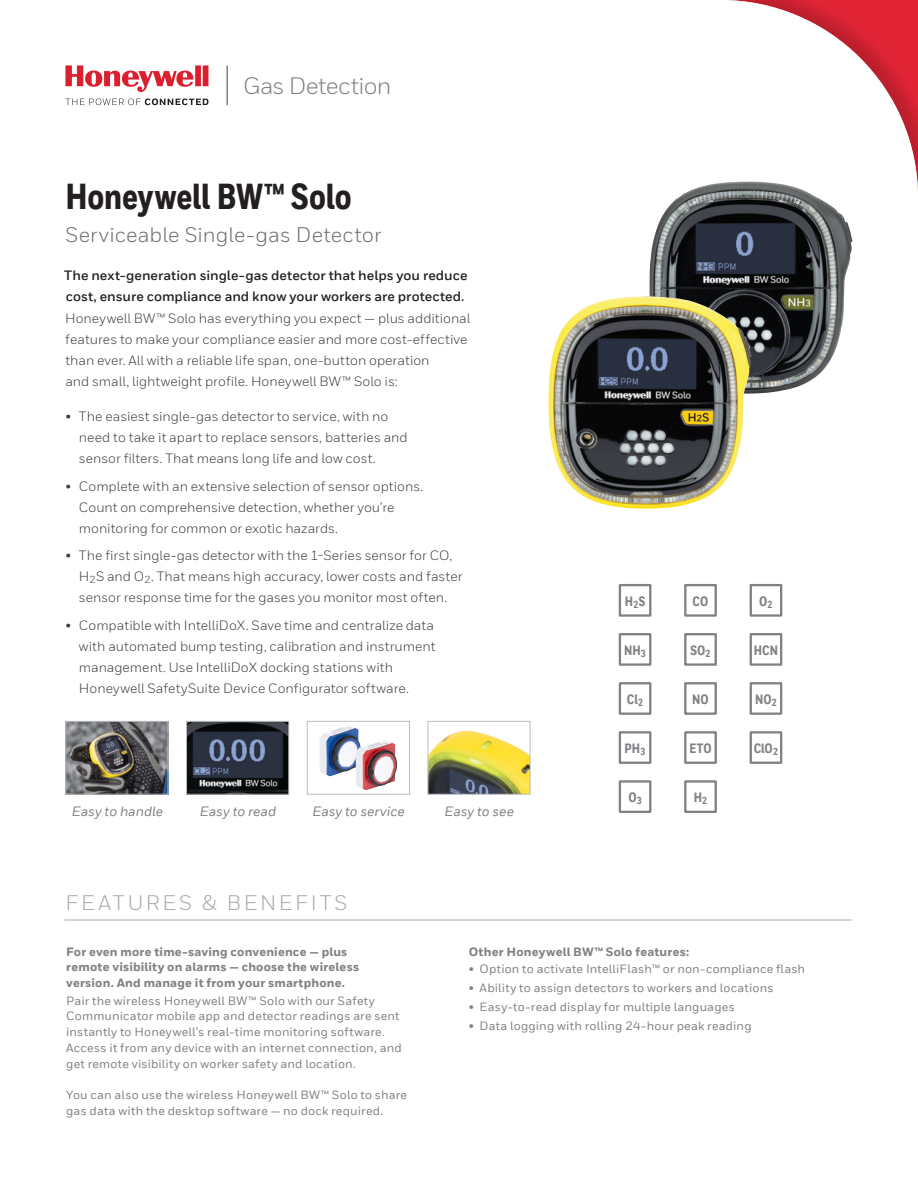
<style>
.page{position:relative;width:918px;height:1188px;background:#fff}
.page>*{position:absolute;margin:0;border:0;box-sizing:border-box;transform-origin:0 0}
.Datasheet__Title_1{font:800 36px "Honeywell Cond TT";letter-spacing:-.005em;color:#231f20}
.t1{font:23.7px "Honeywell Sans TT";letter-spacing:-.025em;color:#808285}
.Datasheet__Title_2_1{font:21px "Honeywell Sans TT";letter-spacing:.005em;color:#6c6d70}
.Datasheet__Sidebar_H{font:21px "Honeywell Sans TT";letter-spacing:.135em;color:#a8a9ad}
.Body__9_14_pt{font:13.5px/21px "Honeywell Sans TT";color:#3e3e3f}
.Body__Heading__9_14{font:700 13.5px/21px "Honeywell Sans TT";color:#231f20}
.Product_Caption{font:italic 500 13.5px "Honeywell Sans TT";color:#808285}
.Gas_List_Icons{font:800 13.5px "Honeywell Cond TT";letter-spacing:.005em;color:#808285}
.Datasheet__Sidebar_B{font:500 12px/15.8px "Honeywell Sans TT";letter-spacing:.015em;color:#808285}
.Datasheet__Sidebar_B-2{font:800 12px/15.8px "Honeywell Sans TT";letter-spacing:.015em;color:#808285}
</style>
<div class="page">
<svg style="left:65px;top:65px;width:143px;height:27px"></svg>
<svg style="left:65px;top:98px;width:143px;height:7px"></svg>
<hr style="left:226px;top:65px;width:2px;height:40px;background:#808285">
<div style="left:684px;top:682px;width:33px;height:33px;border:2px solid #808285"></div>
<div style="left:684px;top:731px;width:33px;height:33px;border:2px solid #808285"></div>
<div style="left:684px;top:633px;width:33px;height:33px;border:2px solid #808285"></div>
<div style="left:684px;top:780px;width:33px;height:33px;border:2px solid #808285"></div>
<div style="left:619px;top:633px;width:32px;height:33px;border:2px solid #808285"></div>
<div style="left:619px;top:682px;width:32px;height:33px;border:2px solid #808285"></div>
<div style="left:619px;top:731px;width:32px;height:33px;border:2px solid #808285"></div>
<div style="left:750px;top:633px;width:32px;height:33px;border:2px solid #808285"></div>
<div style="left:750px;top:682px;width:32px;height:33px;border:2px solid #808285"></div>
<div style="left:750px;top:731px;width:32px;height:33px;border:2px solid #808285"></div>
<div style="left:619px;top:584px;width:32px;height:33px;border:2px solid #808285"></div>
<div style="left:750px;top:584px;width:32px;height:33px;border:2px solid #808285"></div>
<div style="left:619px;top:780px;width:32px;height:33px;border:2px solid #808285"></div>
<div style="left:684px;top:584px;width:33px;height:33px;border:2px solid #808285"></div>
<img style="left:67px;top:723px;width:99px;height:70px">
<div style="left:65px;top:721px;width:103px;height:74px;border:1px solid #bcbdc0"></div>
<img style="left:188px;top:723px;width:99px;height:70px">
<div style="left:186px;top:721px;width:103px;height:74px;border:1px solid #bcbdc0"></div>
<div style="left:307px;top:721px;width:103px;height:74px;background:#fff;border:1px solid #bcbdc0"></div>
<img style="left:430px;top:731px;width:99px;height:62px">
<div style="left:428px;top:721px;width:103px;height:74px;border:1px solid #bcbdc0"></div>
<img style="left:649px;top:181px;width:204px;height:213px">
<img style="left:549px;top:296px;width:202px;height:213px">
<img style="left:319px;top:726px;width:40px;height:50px">
<img style="left:356px;top:740px;width:41px;height:50px">
<hr style="left:64px;top:920px;width:787px;height:1px;background:#a8a9ad">
<h2 class="t1" style="left:243px;top:71px;width:150px">Gas Detection</h2>
<p class="Datasheet__Title_1" style="left:65px;top:175px;width:288px">Honeywell BW™ Solo</p>
<p class="Datasheet__Title_2_1" style="left:65px;top:222px;width:318px">Serviceable Single-gas Detector</p>
<p class="Body__Heading__9_14" style="left:64px;top:265px;width:405px">The next-generation single-gas detector that helps you reduce cost, ensure compliance and know your workers are protected.</p>
<p class="Body__9_14_pt" style="left:65px;top:308px;width:407px">Honeywell BW™ Solo has everything you expect — plus additional features to make your compliance easier and more cost-effective than ever. All with a reliable life span, one-button operation<br>and small, lightweight profile. Honeywell BW™ Solo is:</p>
<p class="Body__9_14_pt" style="left:79px;top:406px;width:330px;text-indent:-14px">• The easiest single-gas detector to service, with no need to take it apart to replace sensors, batteries and sensor filters. That means long life and low cost.</p>
<p class="Body__9_14_pt" style="left:79px;top:476px;width:346px;text-indent:-14px">• Complete with an extensive selection of sensor options.<br>Count on comprehensive detection, whether you’re monitoring for common or exotic hazards.</p>
<p class="Body__9_14_pt" style="left:79px;top:545px;width:385px;text-indent:-14px">• The first single-gas detector with the 1-Series sensor for CO,<br>H<sub>2</sub>S and O<sub>2</sub>. That means high accuracy, lower costs and faster sensor response time for the gases you monitor most often.</p>
<p class="Body__9_14_pt" style="left:79px;top:615px;width:358px;text-indent:-14px">• Compatible with IntelliDoX. Save time and centralize data with automated bump testing, calibration and instrument management. Use IntelliDoX docking stations with Honeywell SafetySuite Device Configurator software.</p>
<p class="Product_Caption" style="left:72px;top:803px;width:93px">Easy to handle</p>
<p class="Product_Caption" style="left:200px;top:803px;width:78px">Easy to read</p>
<p class="Product_Caption" style="left:312px;top:803px;width:94px">Easy to service</p>
<p class="Product_Caption" style="left:444px;top:803px;width:71px">Easy to see</p>
<p class="Gas_List_Icons" style="left:625px;top:593px;width:22px">H<sub>2</sub>S</p>
<p class="Gas_List_Icons" style="left:759px;top:593px;width:15px">O<sub>2</sub></p>
<p class="Gas_List_Icons" style="left:693px;top:593px;width:17px">CO</p>
<p class="Gas_List_Icons" style="left:624px;top:642px;width:23px">NH<sub>3</sub></p>
<p class="Gas_List_Icons" style="left:627px;top:691px;width:18px">Cl<sub>2</sub></p>
<p class="Gas_List_Icons" style="left:625px;top:740px;width:22px">PH<sub>3</sub></p>
<p class="Gas_List_Icons" style="left:628px;top:789px;width:15px">O<sub>3</sub></p>
<p class="Gas_List_Icons" style="left:690px;top:642px;width:22px">SO<sub>2</sub></p>
<p class="Gas_List_Icons" style="left:692px;top:691px;width:18px">NO</p>
<p class="Gas_List_Icons" style="left:689px;top:740px;width:24px">ETO</p>
<p class="Gas_List_Icons" style="left:694px;top:789px;width:15px">H<sub>2</sub></p>
<p class="Gas_List_Icons" style="left:754px;top:642px;width:26px">HCN</p>
<p class="Gas_List_Icons" style="left:755px;top:691px;width:23px">NO<sub>2</sub></p>
<p class="Gas_List_Icons" style="left:754px;top:740px;width:26px">ClO<sub>2</sub></p>
<p class="Datasheet__Sidebar_H" style="left:65px;top:890px;width:284px">FEATURES &amp; BENEFITS</p>
<p class="Datasheet__Sidebar_B-2" style="left:66px;top:944px;width:295px">For even more time-saving convenience — plus remote visibility on alarms — choose the wireless version. And manage it from your smartphone.</p>
<p class="Datasheet__Sidebar_B" style="left:66px;top:993px;width:337px">Pair the wireless Honeywell BW™ Solo with our Safety Communicator mobile app and detector readings are sent instantly to Honeywell’s real-time monitoring software.<br>Access it from any device with an internet connection, and get remote visibility on worker safety and location.</p>
<p class="Datasheet__Sidebar_B" style="left:66px;top:1088px;width:342px">You can also use the wireless Honeywell BW™ Solo to share gas data with the desktop software — no dock required.</p>
<p class="Datasheet__Sidebar_B-2" style="left:469px;top:944px;width:222px">Other Honeywell BW™ Solo features:</p>
<p class="Datasheet__Sidebar_B" style="left:469px;top:961px;width:338px">• Option to activate IntelliFlash™ or non-compliance flash</p>
<p class="Datasheet__Sidebar_B" style="left:469px;top:980px;width:306px">• Ability to assign detectors to workers and locations</p>
<p class="Datasheet__Sidebar_B" style="left:469px;top:999px;width:268px">• Easy-to-read display for multiple languages</p>
<p class="Datasheet__Sidebar_B" style="left:469px;top:1019px;width:284px">• Data logging with rolling 24-hour peak reading</p>
</div>
